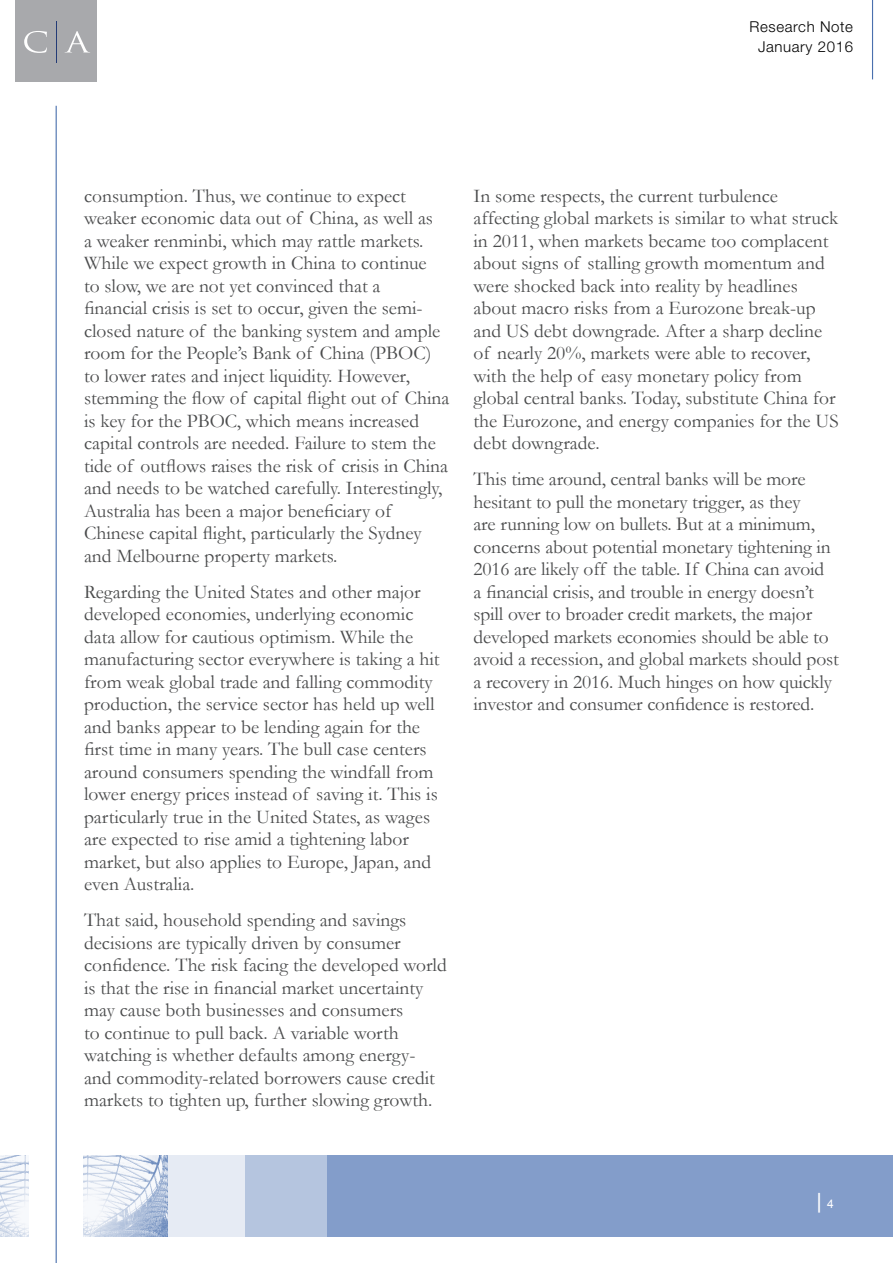
<style>
.page{position:relative;width:893px;height:1263px;background:#fff}
.page>*{position:absolute;margin:0;border:0;box-sizing:border-box;transform-origin:0 0}
.t1{font:21px "Arial";color:#fff}
.t2{font:19.5px/22.5px "Garamond";color:#4a4b4c}
.t3{font:300 15px/19.5px "Helvetica Neue LT Std";letter-spacing:.04em;color:#000;text-align:center}
.s1{font-size:12px}
</style>
<div class="page">
<hr style="left:56px;top:106px;width:1px;height:1157px;background:#4a70ae">
<div style="left:16px;top:1px;width:81px;height:81px;background:#a8a9ac"></div>
<hr style="left:56px;top:21px;width:1px;height:42px;background:#233b76">
<svg style="left:24px;top:31px;width:66px;height:22px"></svg>
<hr style="left:872px;top:0;width:1px;height:79px;background:#4a70ae">
<div style="left:165px;top:1155px;width:81px;height:81px;background:#e6ebf4"></div>
<div style="left:327px;top:1155px;width:566px;height:81px;background:#839dca"></div>
<div style="left:246px;top:1155px;width:81px;height:81px;background:#b5c5df"></div>
<img style="left:0;top:1155px;width:29px;height:81px">
<img style="left:84px;top:1155px;width:83px;height:81px">
<p class="t3" style="left:750px;top:17px;width:105px">Research Note<br>January 2016</p>
<p class="t2" style="left:84px;top:184px;width:367px">consumption. Thus, we continue to expect weaker economic data out of China, as well as<br>a weaker renminbi, which may rattle markets.<br>While we expect growth in China to continue<br>to slow, we are not yet convinced that a<br>financial crisis is set to occur, given the semi&shy;closed nature of the banking system and ample room for the People’s Bank of China (PBOC) to lower rates and inject liquidity. However, stemming the flow of capital flight out of China is key for the PBOC, which means increased capital controls are needed. Failure to stem the tide of outflows raises the risk of crisis in China and needs to be watched carefully. Interestingly, Australia has been a major beneficiary of Chinese capital flight, particularly the Sydney and Melbourne property markets.</p>
<p class="t2" style="left:84px;top:580px;width:357px">Regarding the United States and other major developed economies, underlying economic data allow for cautious optimism. While the manufacturing sector everywhere is taking a hit from weak global trade and falling commodity production, the service sector has held up well and banks appear to be lending again for the first time in many years. The bull case centers around consumers spending the windfall from lower energy prices instead of saving it. This is particularly true in the United States, as wages are expected to rise amid a tightening labor market, but also applies to Europe, Japan, and even Australia.</p>
<p class="t2" style="left:84px;top:908px;width:364px">That said, household spending and savings decisions are typically driven by consumer confidence. The risk facing the developed world is that the rise in financial market uncertainty may cause both businesses and consumers<br>to continue to pull back. A variable worth watching is whether defaults among energy&shy;and commodity-related borrowers cause credit markets to tighten up, further slowing growth.</p>
<p class="t2" style="left:473px;top:184px;width:367px">In some respects, the current turbulence affecting global markets is similar to what struck in 2011, when markets became too complacent about signs of stalling growth momentum and were shocked back into reality by headlines about macro risks from a Eurozone break-up and US debt downgrade. After a sharp decline of nearly 20%, markets were able to recover, with the help of easy monetary policy from global central banks. Today, substitute China for the Eurozone, and energy companies for the US debt downgrade.</p>
<p class="t2" style="left:473px;top:468px;width:367px">This time around, central banks will be more hesitant to pull the monetary trigger, as they<br>are running low on bullets. But at a minimum, concerns about potential monetary tightening in 2016 are likely off the table. If China can avoid<br>a financial crisis, and trouble in energy doesn’t spill over to broader credit markets, the major developed markets economies should be able to avoid a recession, and global markets should post a recovery in 2016. Much hinges on how quickly investor and consumer confidence is restored.</p>
<p class="t1" style="left:816px;top:1187px;width:19px">| <span class="s1">4</span></p>
</div>
